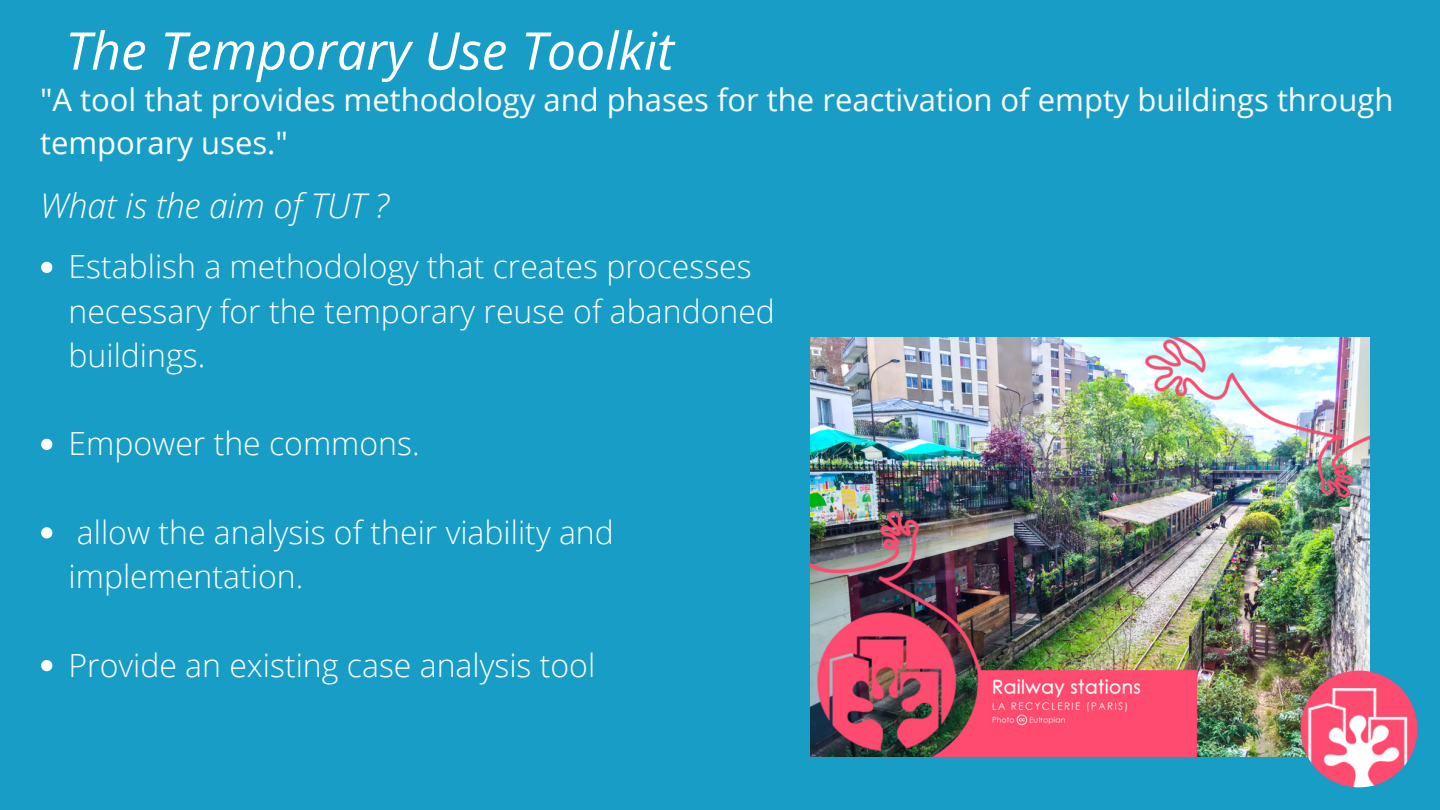
<style>
.page{position:relative;width:1440px;height:810px;background:#189dc6}
.page>*{position:absolute;margin:0;border:0;box-sizing:border-box;transform-origin:0 0}
.t1{font:italic 52px "Open Sans";color:#fff}
.t2{font:italic 300 34px "Open Sans";color:#fff}
.t3{font:300 32px/44.2px "Open Sans";color:#fff}
.t4{font:31px/42.8px "Open Sans";color:#fdfdfd}
</style>
<div class="page">
<img style="left:810px;top:337px;width:560px;height:420px">
<svg style="left:41px;top:262px;width:11px;height:11px"></svg>
<svg style="left:41px;top:439px;width:11px;height:11px"></svg>
<svg style="left:41px;top:527px;width:11px;height:12px"></svg>
<svg style="left:41px;top:660px;width:11px;height:11px"></svg>
<img style="left:1301px;top:671px;width:116px;height:116px;border-radius:50%">
<p class="t1" style="left:65px;top:14px;width:610px">The Temporary Use Toolkit</p>
<p class="t4" style="left:40px;top:77px;width:1355px">"A tool that provides methodology and phases for the reactivation of empty buildings through temporary uses."</p>
<p class="t2" style="left:40px;top:182px;width:350px">What is the aim of TUT ?</p>
<p class="t3" style="left:69px;top:244px;width:708px">Establish a methodology that creates processes necessary for the temporary reuse of abandoned buildings.</p>
<p class="t3" style="left:69px;top:421px;width:353px">Empower the commons.</p>
<p class="t3" style="left:69px;top:509px;width:547px">allow the analysis of their viability and implementation.</p>
<p class="t3" style="left:69px;top:642px;width:528px">Provide an existing case analysis tool</p>
</div>
